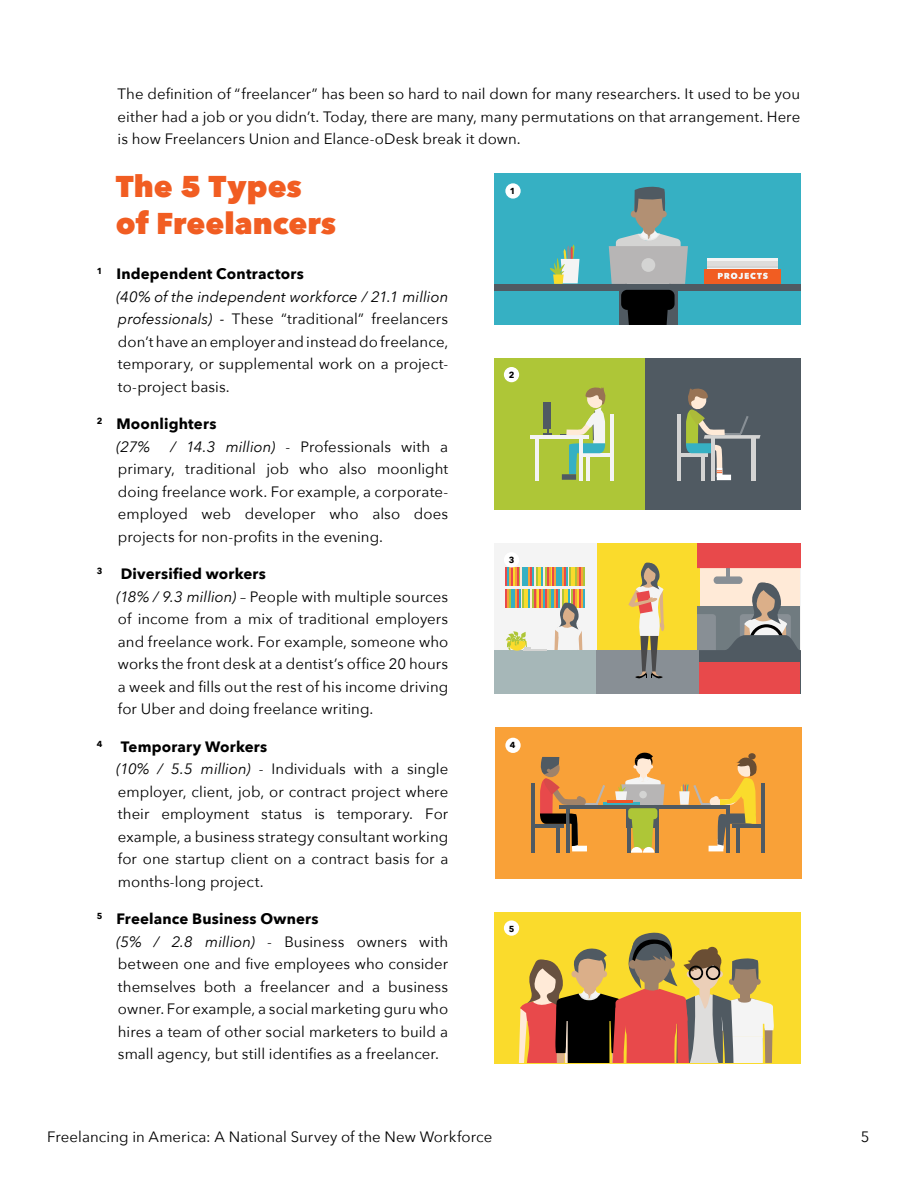
<style>
.page{position:relative;width:918px;height:1188px;background:#fff}
.page>*{position:absolute;margin:0;border:0;box-sizing:border-box;transform-origin:0 0}
.BodyCopy{font:800 30px/37.5px "Avenir Next";color:#f15d22}
.BodyCopy-2{font:15px/22.5px "Avenir Next";letter-spacing:.005em;color:#000;text-align:justify}
.BodyCopy-3{font:700 15px "Avenir Next";letter-spacing:.01em;color:#000}
.BodyCopy-4{font:italic 15px "Avenir Next";color:#000}
.BodyCopy-5{font:700 8.7px "Avenir Next";color:#000}
.s1{font-style:italic}
</style>
<div class="page">
<div style="left:495px;top:174px;width:306px;height:151px;background:#36b0c3"></div>
<div style="left:643px;top:223px;width:12px;height:16px;background:#b29073"></div>
<div style="left:634px;top:190px;width:30px;height:40px;background:#b29073;border-radius:50%"></div>
<div style="left:631px;top:211px;width:7px;height:7px;background:#b29073;border-radius:50%"></div>
<div style="left:660px;top:211px;width:7px;height:7px;background:#b29073;border-radius:50%"></div>
<div style="left:495px;top:284px;width:306px;height:7px;background:#505a62"></div>
<svg style="left:609px;top:230px;width:79px;height:95px"></svg>
<div style="left:621px;top:290px;width:54px;height:20px;background:#000;border-radius:6px"></div>
<div style="left:641px;top:258px;width:14px;height:14px;background:#d4d4d3;border-radius:50%"></div>
<svg style="left:549px;top:244px;width:31px;height:40px"></svg>
<svg style="left:634px;top:186px;width:31px;height:27px"></svg>
<hr style="left:707px;top:267px;width:71px;height:2px;background:#f4f4f4">
<hr style="left:707px;top:265px;width:71px;height:2px;background:#d4d4d3">
<hr style="left:707px;top:263px;width:71px;height:2px;background:#dedddc">
<hr style="left:707px;top:261px;width:71px;height:3px;background:#dedddc">
<hr style="left:707px;top:259px;width:71px;height:2px;background:#f4f4f4">
<div style="left:704px;top:269px;width:76px;height:14px;background:#f15d22"></div>
<svg style="left:718px;top:273px;width:50px;height:6px"></svg>
<div style="left:495px;top:728px;width:306px;height:151px;background:#f9a138"></div>
<hr style="left:531px;top:783px;width:4px;height:70px;background:#505a62">
<hr style="left:531px;top:824px;width:32px;height:4px;background:#505a62">
<svg style="left:596px;top:785px;width:9px;height:19px"></svg>
<hr style="left:578px;top:803px;width:20px;height:2px;background:#b7b5b5">
<hr style="left:701px;top:803px;width:20px;height:2px;background:#b7b5b5">
<div style="left:572px;top:846px;width:15px;height:5px;background:#fff"></div>
<hr style="left:761px;top:783px;width:3px;height:70px;background:#505a62">
<hr style="left:732px;top:824px;width:32px;height:4px;background:#505a62">
<div style="left:709px;top:846px;width:14px;height:5px;background:#fff"></div>
<svg style="left:540px;top:757px;width:46px;height:96px"></svg>
<svg style="left:710px;top:757px;width:47px;height:96px"></svg>
<div style="left:748px;top:753px;width:8px;height:6px;background:#694d33;border-radius:50%"></div>
<div style="left:640px;top:771px;width:7px;height:9px;background:#ffead7"></div>
<div style="left:635px;top:753px;width:17px;height:22px;background:#ffead7;border-radius:50%"></div>
<svg style="left:633px;top:752px;width:20px;height:17px"></svg>
<hr style="left:560px;top:805px;width:170px;height:4px;background:#505a62">
<hr style="left:603px;top:802px;width:36px;height:3px;background:#36b0c3">
<hr style="left:608px;top:800px;width:25px;height:2px;background:#f05325">
<svg style="left:615px;top:776px;width:50px;height:77px"></svg>
<svg style="left:679px;top:783px;width:24px;height:22px"></svg>
<div style="left:494px;top:912px;width:306px;height:152px;background:#fadb2c"></div>
<svg style="left:519px;top:932px;width:255px;height:131px"></svg>
<div style="left:494px;top:359px;width:306px;height:151px;background:#aec637"></div>
<div style="left:645px;top:358px;width:155px;height:151px;background:#505a62"></div>
<hr style="left:677px;top:414px;width:4px;height:67px;background:#d4d4d3">
<hr style="left:677px;top:453px;width:31px;height:4px;background:#d4d4d3">
<hr style="left:586px;top:454px;width:4px;height:27px;background:#f4f4f4">
<hr style="left:610px;top:414px;width:4px;height:67px;background:#f4f4f4">
<hr style="left:583px;top:453px;width:31px;height:4px;background:#f4f4f4">
<svg style="left:543px;top:429px;width:9px;height:6px"></svg>
<hr style="left:535px;top:437px;width:4px;height:44px;background:#f4f4f4">
<hr style="left:530px;top:435px;width:59px;height:4px;background:#f4f4f4">
<hr style="left:579px;top:437px;width:4px;height:44px;background:#f4f4f4">
<div style="left:562px;top:474px;width:14px;height:6px;background:#505a62"></div>
<div style="left:543px;top:402px;width:8px;height:27px;background:#505a62"></div>
<svg style="left:560px;top:387px;width:46px;height:87px"></svg>
<svg style="left:686px;top:388px;width:75px;height:93px"></svg>
<div style="left:505px;top:183px;width:16px;height:16px;background:#fff;border-radius:50%"></div>
<div style="left:504px;top:920px;width:15px;height:16px;background:#fff;border-radius:50%"></div>
<div style="left:505px;top:738px;width:16px;height:15px;background:#fff;border-radius:50%"></div>
<div style="left:504px;top:367px;width:15px;height:15px;background:#fff;border-radius:50%"></div>
<div style="left:494px;top:544px;width:306px;height:150px;background:#f4f4f4"></div>
<div style="left:698px;top:544px;width:102px;height:150px;background:#ffead7"></div>
<div style="left:597px;top:544px;width:102px;height:142px;background:#fadb2c"></div>
<div style="left:495px;top:650px;width:101px;height:44px;background:#a6b7b8"></div>
<svg style="left:506px;top:567px;width:78px;height:84px"></svg>
<svg style="left:698px;top:582px;width:102px;height:80px"></svg>
<div style="left:714px;top:576px;width:29px;height:8px;background:#888f95;border-radius:4px"></div>
<hr style="left:726px;top:566px;width:4px;height:15px;background:#888f95">
<div style="left:698px;top:544px;width:102px;height:24px;background:#e8494b"></div>
<div style="left:698px;top:662px;width:102px;height:32px;background:#e8494b"></div>
<div style="left:596px;top:650px;width:102px;height:44px;background:#888f95"></div>
<svg style="left:628px;top:562px;width:36px;height:117px"></svg>
<div style="left:504px;top:552px;width:15px;height:15px;background:#fff;border-radius:50%"></div>
<p class="BodyCopy-2" style="left:118px;top:83px;width:684px">The definition of “freelancer” has been so hard to nail down for many researchers. It used to be you either had a job or you didn’t. Today, there are many, many permutations on that arrangement. Here is how Freelancers Union and Elance-oDesk break it down.</p>
<p class="BodyCopy" style="left:116px;top:167px;width:222px">The 5 Types of Freelancers</p>
<p class="BodyCopy-3" style="left:97px;top:265px;width:208px"><sup>1</sup> Independent Contractors</p>
<p class="BodyCopy-2" style="left:116px;top:285px;width:333px"><span class="s1">(40% of the independent workforce / 21.1 million professionals) -</span> These “traditional” freelancers don’t have an employer and instead do freelance, temporary, or supplemental work on a project&shy;to-project basis.</p>
<p class="BodyCopy-3" style="left:97px;top:415px;width:121px"><sup>2</sup> Moonlighters</p>
<p class="BodyCopy-4" style="left:116px;top:437px;width:35px">(27%</p>
<p class="BodyCopy-2" style="left:118px;top:435px;width:332px;text-indent:52px"><span class="s1">/ 14.3 million)</span> - Professionals with a primary, traditional job who also moonlight doing freelance work. For example, a corporate&shy;employed web developer who also does projects for non-profits in the evening.</p>
<p class="BodyCopy-5" style="left:97px;top:566px;width:7px">3</p>
<p class="BodyCopy-3" style="left:121px;top:565px;width:147px">Diversified workers</p>
<p class="BodyCopy-2" style="left:116px;top:585px;width:333px"><span class="s1">(18% / 9.3 million)</span> – People with multiple sources of income from a mix of traditional employers and freelance work. For example, someone who works the front desk at a dentist’s office 20 hours a week and fills out the rest of his income driving for Uber and doing freelance writing.</p>
<p class="BodyCopy-3" style="left:97px;top:737px;width:172px"><sup>4</sup> Temporary Workers</p>
<p class="BodyCopy-2" style="left:116px;top:758px;width:333px"><span class="s1">(10% / 5.5 million)</span> - Individuals with a single employer, client, job, or contract project where their employment status is temporary. For example, a business strategy consultant working for one startup client on a contract basis for a months-long project.</p>
<p class="BodyCopy-3" style="left:97px;top:910px;width:223px"><sup>5</sup> Freelance Business Owners</p>
<p class="BodyCopy-2" style="left:116px;top:930px;width:333px"><span class="s1">(5% / 2.8 million)</span> - Business owners with between one and five employees who consider themselves both a freelancer and a business owner. For example, a social marketing guru who hires a team of other social marketers to build a small agency, but still identifies as a freelancer.</p>
<p class="BodyCopy-5" style="left:510px;top:186px;width:7px">1</p>
<p class="BodyCopy-5" style="left:509px;top:369px;width:7px">2</p>
<p class="BodyCopy-5" style="left:509px;top:555px;width:7px">3</p>
<p class="BodyCopy-5" style="left:510px;top:740px;width:7px">4</p>
<p class="BodyCopy-5" style="left:509px;top:923px;width:7px">5</p>
<p class="BodyCopy-2" style="left:47px;top:1125px;width:447px">Freelancing in America: A National Survey of the New Workforce</p>
<p class="BodyCopy-2" style="left:861px;top:1125px;width:10px">5</p>
</div>
